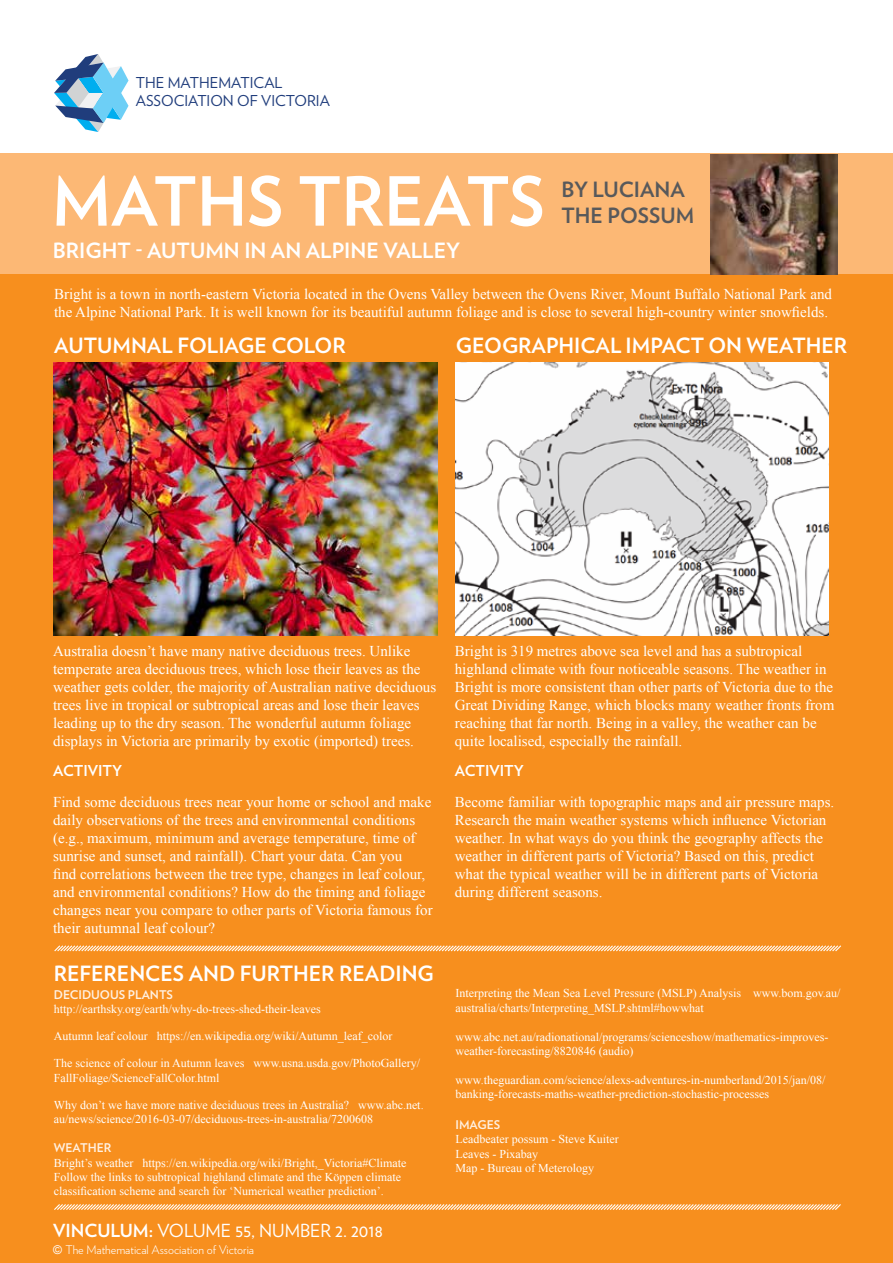
<style>
.page{position:relative;width:893px;height:1263px;background:#f78f1e}
.page>*{position:absolute;margin:0;border:0;box-sizing:border-box;transform-origin:0 0}
.t1{font:700 67.5px "Verlag";color:#fff}
.t2{font:700 21px "Verlag";color:#fff}
.t3{font:700 21px/25.2px "Verlag";color:#58595b}
.t4{font:18px "Verlag";color:#fff}
.t5{font:15px/18px "Times New Roman";color:#fff}
.t6{font:15px/18px "Verlag";color:#203d7c}
.t7{font:700 15px "Verlag";color:#fff}
.t8{font:12px/14.4px "Times New Roman";color:#fff}
.t9{font:300 12px "Verlag";color:#fff}
.t10{font:700 12px "Verlag";color:#fff0e1}
.s1{font-weight:700}
.s2{font-family:"Arial";font-weight:400}
</style>
<div class="page">
<div style="left:0;top:0;width:893px;height:154px;background:#fff"></div>
<div style="left:0;top:153px;width:893px;height:120px;background:#fcb875"></div>
<img style="left:710px;top:154px;width:127px;height:120px">
<svg style="left:54px;top:945px;width:787px;height:7px"></svg>
<svg style="left:54px;top:1204px;width:787px;height:6px"></svg>
<svg style="left:54px;top:54px;width:75px;height:78px"></svg>
<img style="left:456px;top:362px;width:372px;height:273px">
<img style="left:54px;top:362px;width:384px;height:273px">
<p class="t6" style="left:136px;top:73px;width:196px">THE MATHEMATICAL<br>ASSOCIATION OF VICTORIA</p>
<h1 class="t1" style="left:52px;top:148px;width:495px">MATHS TREATS</h1>
<h2 class="t3" style="left:561px;top:176px;width:134px">BY LUCIANA<br>THE POSSUM</h2>
<h2 class="t2" style="left:53px;top:234px;width:409px">BRIGHT - AUTUMN IN AN ALPINE VALLEY</h2>
<p class="t5" style="left:54px;top:285px;width:779px">Bright is a town in north-eastern Victoria located in the Ovens Valley between the Ovens River, Mount Buffalo National Park and the Alpine National Park. It is well known for its beautiful autumn foliage and is close to several high-country winter snowfields.</p>
<h2 class="t2" style="left:54px;top:329px;width:293px">AUTUMNAL FOLIAGE COLOR</h2>
<h2 class="t2" style="left:456px;top:329px;width:393px">GEOGRAPHICAL IMPACT ON WEATHER</h2>
<p class="t5" style="left:53px;top:641px;width:385px">Australia doesn’t have many native deciduous trees. Unlike temperate area deciduous trees, which lose their leaves as the weather gets colder, the majority of Australian native deciduous trees live in tropical or subtropical areas and lose their leaves leading up to the dry season. The wonderful autumn foliage displays in Victoria are primarily by exotic (imported) trees.</p>
<p class="t7" style="left:53px;top:759px;width:71px">ACTIVITY</p>
<p class="t5" style="left:53px;top:793px;width:381px">Find some deciduous trees near your home or school and make daily observations of the trees and environmental conditions (e.g., maximum, minimum and average temperature, time of sunrise and sunset, and rainfall). Chart your data. Can you<br>find correlations between the tree type, changes in leaf colour, and environmental conditions? How do the timing and foliage changes near you compare to other parts of Victoria famous for their autumnal leaf colour?</p>
<h2 class="t2" style="left:54px;top:957px;width:382px">REFERENCES AND FURTHER READING</h2>
<p class="t10" style="left:54px;top:985px;width:121px">DECIDUOUS PLANTS</p>
<p class="t8" style="left:54px;top:1001px;width:269px">http://earthsky.org/earth/why-do-trees-shed-their-leaves</p>
<p class="t8" style="left:54px;top:1029px;width:340px">Autumn leaf colour https://en.wikipedia.org/wiki/Autumn_leaf_color</p>
<p class="t8" style="left:54px;top:1056px;width:368px">The science of colour in Autumn leaves www.usna.usda.gov/PhotoGallery/<br>FallFoliage/ScienceFallColor.html</p>
<p class="t8" style="left:54px;top:1097px;width:371px">Why don’t we have more native deciduous trees in Australia? www.abc.net. au/news/science/2016-03-07/deciduous-trees-in-australia/7200608</p>
<p class="t10" style="left:54px;top:1138px;width:59px">WEATHER</p>
<p class="t8" style="left:54px;top:1155px;width:354px">Bright’s weather https://en.wikipedia.org/wiki/Bright,_Victoria#Climate<br>Follow the links to subtropical highland climate and the Köppen climate classification scheme and search for ‘Numerical weather prediction’.</p>
<p class="t4" style="left:53px;top:1217px;width:332px"><span class="s1">VINCULUM:</span> VOLUME 55, NUMBER 2. 2018</p>
<p class="t9" style="left:53px;top:1240px;width:203px"><span class="s2">©</span> The Mathematical Association of Victoria</p>
<p class="t5" style="left:455px;top:641px;width:381px">Bright is 319 metres above sea level and has a subtropical highland climate with four noticeable seasons. The weather in Bright is more consistent than other parts of Victoria due to the Great Dividing Range, which blocks many weather fronts from reaching that far north. Being in a valley, the weather can be quite localised, especially the rainfall.</p>
<p class="t7" style="left:455px;top:759px;width:71px">ACTIVITY</p>
<p class="t5" style="left:455px;top:793px;width:381px">Become familiar with topographic maps and air pressure maps.<br>Research the main weather systems which influence Victorian weather. In what ways do you think the geography affects the weather in different parts of Victoria? Based on this, predict what the typical weather will be in different parts of Victoria during different seasons.</p>
<p class="t8" style="left:455px;top:986px;width:387px">Interpreting the Mean Sea Level Pressure (MSLP) Analysis www.bom.gov.au/ australia/charts/Interpreting_MSLP.shtml#howwhat</p>
<p class="t8" style="left:455px;top:1029px;width:374px">www.abc.net.au/radionational/programs/scienceshow/mathematics-improves&shy;weather-forecasting/8820846 (audio)</p>
<p class="t8" style="left:455px;top:1072px;width:371px">www.theguardian.com/science/alexs-adventures-in-numberland/2015/jan/08/ banking-forecasts-maths-weather-prediction-stochastic-processes</p>
<p class="t10" style="left:455px;top:1115px;width:46px">IMAGES</p>
<p class="t8" style="left:455px;top:1132px;width:165px">Leadbeater possum - Steve Kuiter<br>Leaves - Pixabay<br>Map - Bureau of Meterology</p>
</div>
